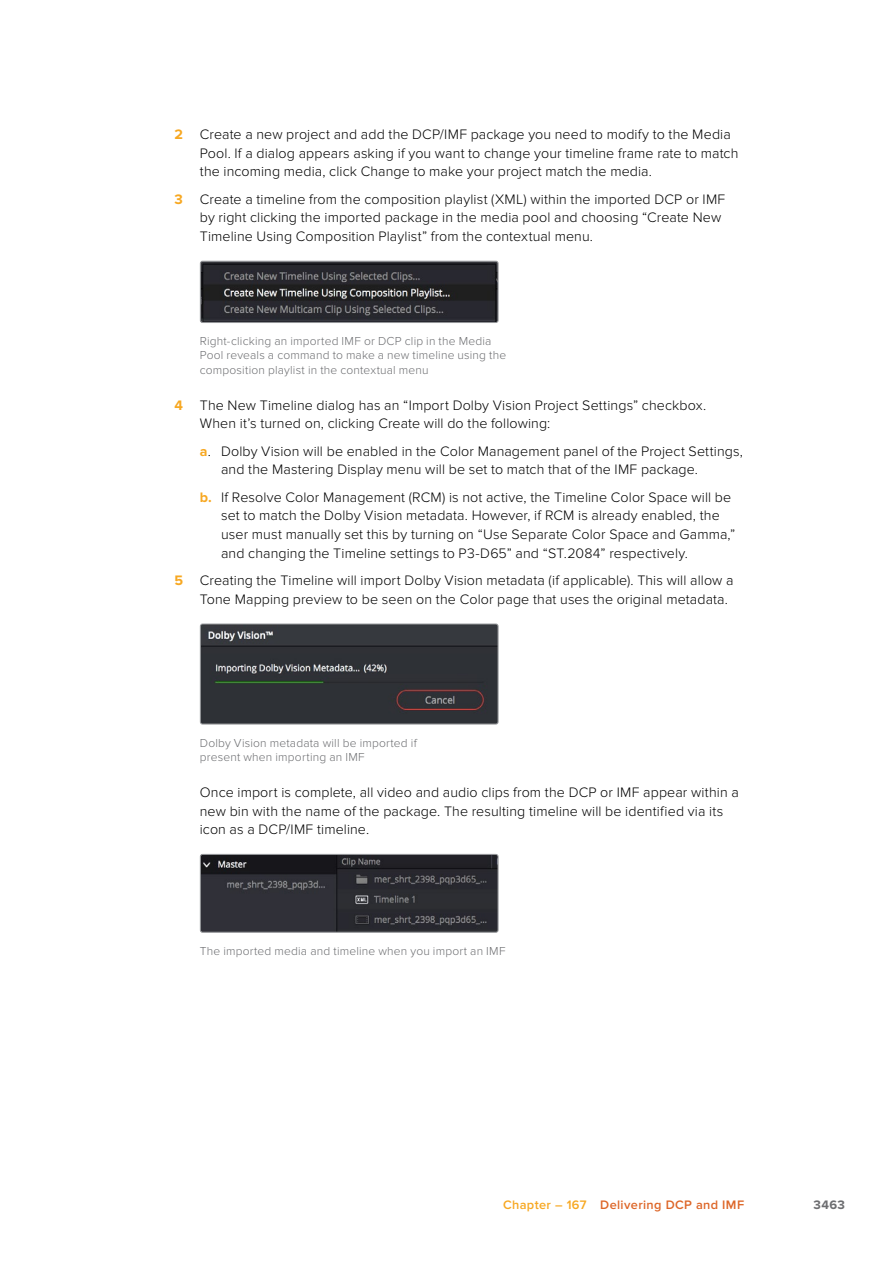
<style>
.page{position:relative;width:893px;height:1263px;background:#fff}
.page>*{position:absolute;margin:0;border:0;box-sizing:border-box;transform-origin:0 0}
.t1{font:300 14.25px/18.8px "Proxima Nova";letter-spacing:.005em;color:#000}
.t2{font:600 12.75px "Proxima Nova";letter-spacing:.03em;color:#dd6628}
.t3{font:700 12.75px "Proxima Nova";color:#6d6e71}
.t4{font:300 12px/14.4px "Proxima Nova";letter-spacing:.015em;color:#6d6e71}
.s1{font-weight:700;color:#f7a822}
.s2{color:#f7a822}
</style>
<div class="page">
<img style="left:200px;top:261px;width:297px;height:60px">
<div style="left:200px;top:261px;width:299px;height:62px;border:1px solid #939598;border-radius:2px"></div>
<img style="left:200px;top:625px;width:297px;height:99px">
<div style="left:200px;top:623px;width:299px;height:101px;border:1px solid #939598;border-radius:2px"></div>
<img style="left:200px;top:854px;width:297px;height:77px">
<div style="left:200px;top:854px;width:299px;height:79px;border:1px solid #939598;border-radius:2px"></div>
<p class="t1" style="left:200px;top:125px;width:540px;text-indent:-26px"><span class="s1">2</span> Create a new project and add the DCP/IMF package you need to modify to the Media<br>Pool. If a dialog appears asking if you want to change your timeline frame rate to match the incoming media, click Change to make your project match the media.</p>
<p class="t1" style="left:200px;top:190px;width:527px;text-indent:-26px"><span class="s1">3</span> Create a timeline from the composition playlist (XML) within the imported DCP or IMF by right clicking the imported package in the media pool and choosing “Create New<br>Timeline Using Composition Playlist” from the contextual menu.</p>
<p class="t4" style="left:200px;top:334px;width:308px">Right-clicking an imported IMF or DCP clip in the Media<br>Pool reveals a command to make a new timeline using the composition playlist in the contextual menu</p>
<p class="t1" style="left:200px;top:396px;width:508px;text-indent:-26px"><span class="s1">4</span> The New Timeline dialog has an “Import Dolby Vision Project Settings” checkbox.<br>When it’s turned on, clicking Create will do the following:</p>
<p class="t1" style="left:221px;top:442px;width:523px;text-indent:-21px"><span class="s1">a</span>. Dolby Vision will be enabled in the Color Management panel of the Project Settings, and the Mastering Display menu will be set to match that of the IMF package.</p>
<p class="t1" style="left:221px;top:488px;width:516px;text-indent:-21px"><span class="s1">b.</span> If Resolve Color Management (RCM) is not active, the Timeline Color Space will be set to match the Dolby Vision metadata. However, if RCM is already enabled, the user must manually set this by turning on “Use Separate Color Space and Gamma,” and changing the Timeline settings to P3-D65” and “ST.2084” respectively.</p>
<p class="t1" style="left:200px;top:571px;width:535px;text-indent:-26px"><span class="s1">5</span> Creating the Timeline will import Dolby Vision metadata (if applicable). This will allow a<br>Tone Mapping preview to be seen on the Color page that uses the original metadata.</p>
<p class="t4" style="left:200px;top:735px;width:219px">Dolby Vision metadata will be imported if present when importing an IMF</p>
<p class="t1" style="left:200px;top:783px;width:540px">Once import is complete, all video and audio clips from the DCP or IMF appear within a new bin with the name of the package. The resulting timeline will be identified via its icon as a DCP/IMF timeline.</p>
<p class="t4" style="left:200px;top:944px;width:307px">The imported media and timeline when you import an IMF</p>
<p class="t2" style="left:503px;top:1198px;width:243px"><span class="s2">Chapter – 167</span> Delivering DCP and IMF</p>
<p class="t3" style="left:813px;top:1198px;width:33px">3463</p>
</div>
